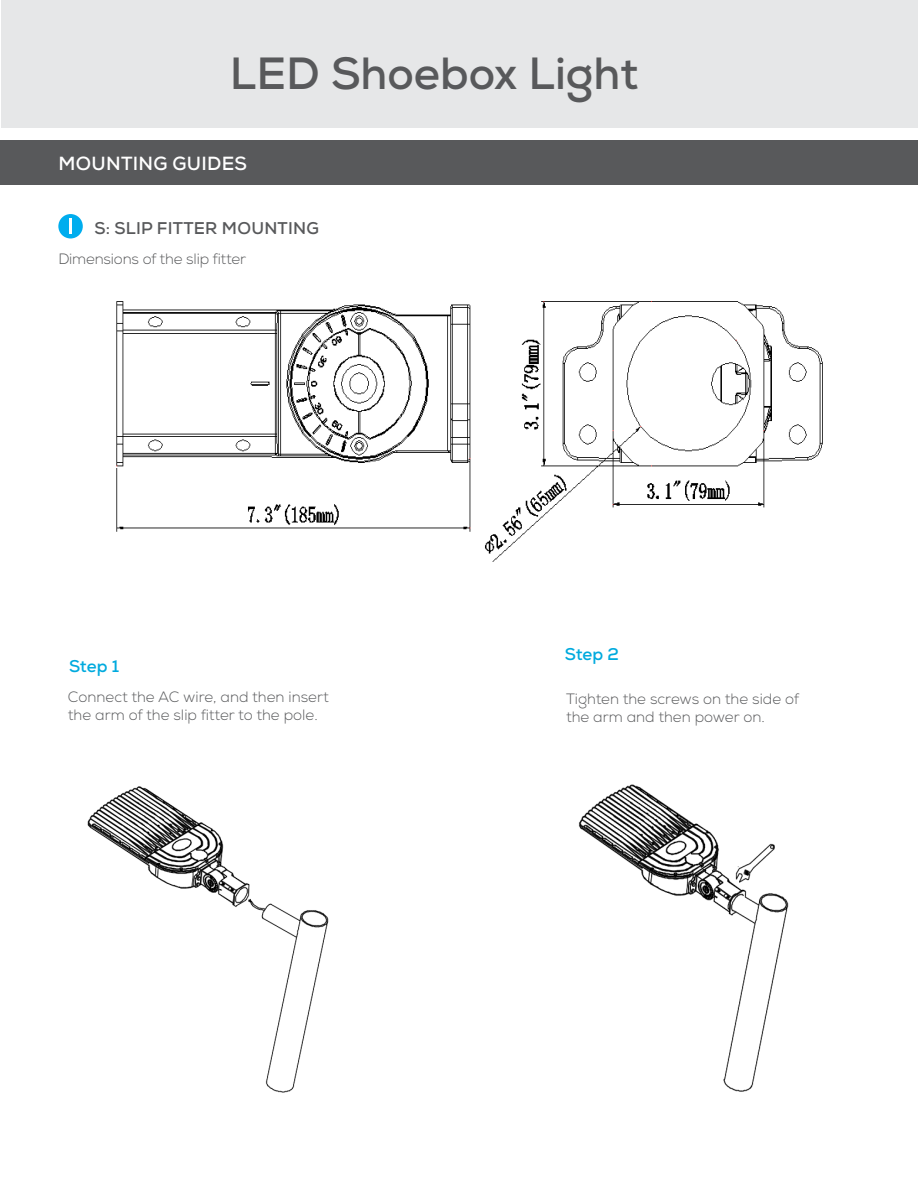
<style>
.page{position:relative;width:918px;height:1188px;background:#fff}
.page>*{position:absolute;margin:0;border:0;box-sizing:border-box;transform-origin:0 0}
.t1{font:700 45px "Nexa";color:#58595b}
.t2{font:700 19.05px "Nexa";letter-spacing:.015em;color:#fff}
.t3{font:700 16.95px "Nexa";letter-spacing:.015em;color:#58595b}
.t4{font:700 16.95px "Nexa";color:#00aade}
.t5{font:300 15px/18px "Nexa";color:#58595b}
</style>
<div class="page">
<div style="left:1px;top:0;width:917px;height:127px;background:#e6e7e8"></div>
<div style="left:0;top:141px;width:918px;height:44px;background:#58595b"></div>
<div style="left:58px;top:214px;width:25px;height:24px;background:#00adee;border-radius:50%"></div>
<svg style="left:70px;top:219px;width:2px;height:15px"></svg>
<img style="left:116px;top:301px;width:707px;height:261px">
<img style="left:87px;top:786px;width:242px;height:307px">
<img style="left:578px;top:784px;width:211px;height:308px">
<h1 class="t1" style="left:230px;top:44px;width:410px">LED Shoebox Light</h1>
<p class="t2" style="left:59px;top:151px;width:190px">MOUNTING GUIDES</p>
<p class="t3" style="left:94px;top:217px;width:226px">S: SLIP FITTER MOUNTING</p>
<p class="t5" style="left:58px;top:251px;width:189px">Dimensions of the slip fitter</p>
<p class="t4" style="left:69px;top:655px;width:52px">Step 1</p>
<p class="t4" style="left:565px;top:644px;width:56px">Step 2</p>
<p class="t5" style="left:68px;top:689px;width:262px">Connect the AC wire, and then insert the arm of the slip fitter to the pole.</p>
<p class="t5" style="left:566px;top:690px;width:235px">Tighten the screws on the side of the arm and then power on.</p>
</div>
